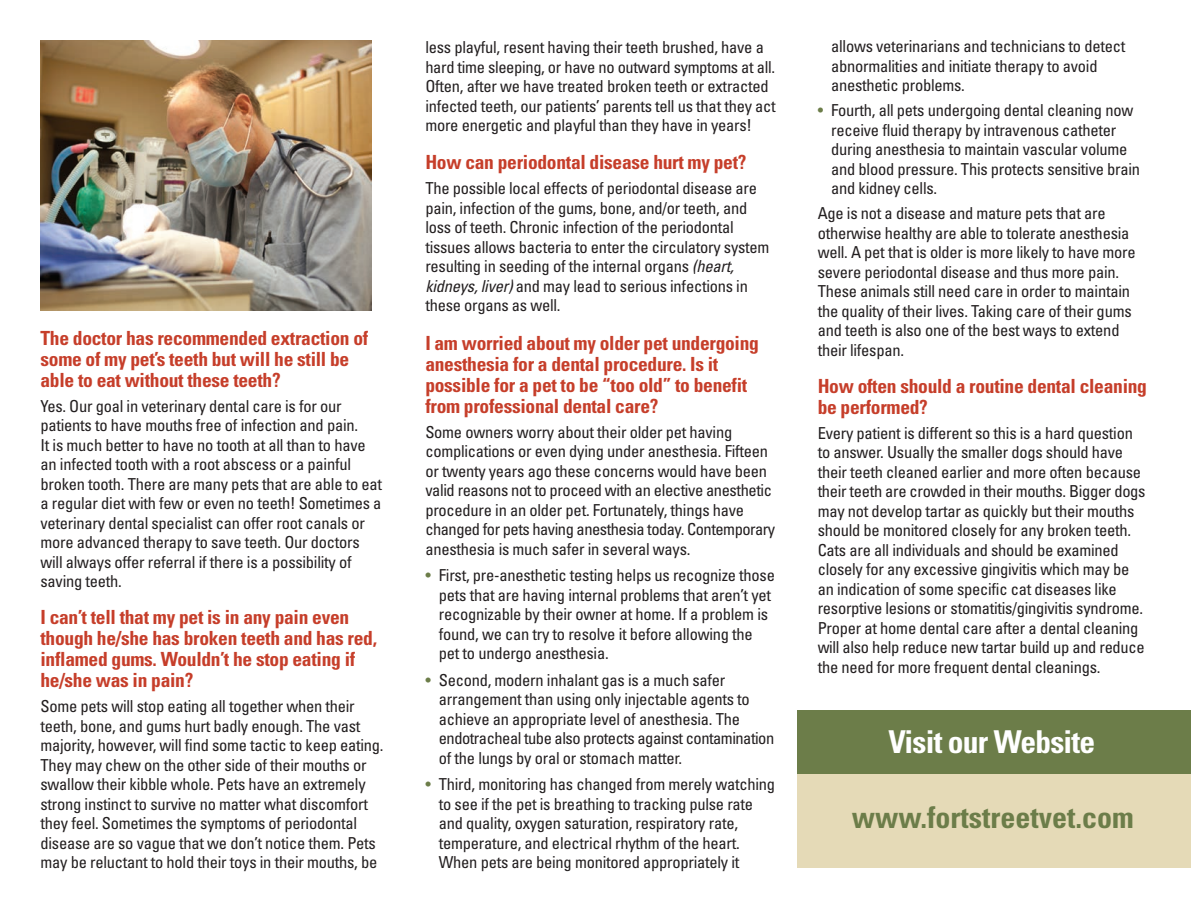
<style>
.page{position:relative;width:1191px;height:918px;background:#fff}
.page>*{position:absolute;margin:0;border:0;box-sizing:border-box;transform-origin:0 0}
.t1{font:700 condensed 31.5px "Univers";letter-spacing:-.025em;color:#fff}
.t2{font:700 condensed 30px "Univers";color:#6c7d49}
.t3{font:700 condensed 19.5px/21px "Univers";letter-spacing:-.015em;color:#c63e2a}
.t4{font:condensed 16.5px/19.5px "Univers";letter-spacing:-.015em;color:#231f20}
.s1{font-style:italic}
.s2{color:#6c7d49}
</style>
<div class="page">
<img style="left:40px;top:40px;width:331px;height:271px">
<div style="left:798px;top:772px;width:393px;height:96px;background:#e5dab7"></div>
<div style="left:798px;top:710px;width:393px;height:64px;background:#6c7d49"></div>
<p class="t3" style="left:40px;top:329px;width:329px">The doctor has recommended extraction of some of my pet’s teeth but will he still be able to eat without these teeth?</p>
<p class="t4" style="left:40px;top:397px;width:343px">Yes. Our goal in veterinary dental care is for our patients to have mouths free of infection and pain.<br>It is much better to have no tooth at all than to have an infected tooth with a root abscess or a painful broken tooth. There are many pets that are able to eat a regular diet with few or even no teeth! Sometimes a veterinary dental specialist can offer root canals or more advanced therapy to save teeth. Our doctors will always offer referral if there is a possibility of saving teeth.</p>
<p class="t3" style="left:40px;top:609px;width:338px">I can’t tell that my pet is in any pain even though he/she has broken teeth and has red, inflamed gums. Wouldn’t he stop eating if he/she was in pain?</p>
<p class="t4" style="left:40px;top:698px;width:344px">Some pets will stop eating all together when their teeth, bone, and gums hurt badly enough. The vast majority, however, will find some tactic to keep eating.<br>They may chew on the other side of their mouths or swallow their kibble whole. Pets have an extremely strong instinct to survive no matter what discomfort they feel. Sometimes the symptoms of periodontal disease are so vague that we don’t notice them. Pets may be reluctant to hold their toys in their mouths, be</p>
<p class="t4" style="left:425px;top:39px;width:352px">less playful, resent having their teeth brushed, have a hard time sleeping, or have no outward symptoms at all.<br>Often, after we have treated broken teeth or extracted infected teeth, our patients’ parents tell us that they act more energetic and playful than they have in years!</p>
<p class="t3" style="left:425px;top:154px;width:323px">How can periodontal disease hurt my pet?</p>
<p class="t4" style="left:425px;top:180px;width:346px">The possible local effects of periodontal disease are pain, infection of the gums, bone, and/or teeth, and loss of teeth. Chronic infection of the periodontal tissues allows bacteria to enter the circulatory system resulting in seeding of the internal organs <span class="s1">(heart, kidneys, liver)</span> and may lead to serious infections in these organs as well.</p>
<p class="t3" style="left:425px;top:334px;width:335px">I am worried about my older pet undergoing anesthesia for a dental procedure. Is it possible for a pet to be “too old” to benefit from professional dental care?</p>
<p class="t4" style="left:425px;top:423px;width:351px">Some owners worry about their older pet having complications or even dying under anesthesia. Fifteen or twenty years ago these concerns would have been valid reasons not to proceed with an elective anesthetic procedure in an older pet. Fortunately, things have changed for pets having anesthesia today. Contemporary anesthesia is much safer in several ways.</p>
<p class="t4" style="left:439px;top:567px;width:338px;text-indent:-14px"><span class="s2">•</span> First, pre-anesthetic testing helps us recognize those pets that are having internal problems that aren’t yet recognizable by their owner at home. If a problem is found, we can try to resolve it before allowing the pet to undergo anesthesia.</p>
<p class="t4" style="left:439px;top:671px;width:337px;text-indent:-14px"><span class="s2">•</span> Second, modern inhalant gas is a much safer arrangement than using only injectable agents to achieve an appropriate level of anesthesia. The endotracheal tube also protects against contamination of the lungs by oral or stomach matter.</p>
<p class="t4" style="left:439px;top:776px;width:338px;text-indent:-14px"><span class="s2">•</span> Third, monitoring has changed from merely watching to see if the pet is breathing to tracking pulse rate and quality, oxygen saturation, respiratory rate, temperature, and electrical rhythm of the heart.<br>When pets are being monitored appropriately it</p>
<p class="t4" style="left:831px;top:38px;width:296px">allows veterinarians and technicians to detect abnormalities and initiate therapy to avoid anesthetic problems.</p>
<p class="t4" style="left:831px;top:102px;width:310px;text-indent:-14px"><span class="s2">•</span> Fourth, all pets undergoing dental cleaning now receive fluid therapy by intravenous catheter during anesthesia to maintain vascular volume and blood pressure. This protects sensitive brain and kidney cells.</p>
<p class="t4" style="left:818px;top:205px;width:319px">Age is not a disease and mature pets that are otherwise healthy are able to tolerate anesthesia well. A pet that is older is more likely to have more severe periodontal disease and thus more pain.<br>These animals still need care in order to maintain the quality of their lives. Taking care of their gums and teeth is also one of the best ways to extend their lifespan.</p>
<p class="t3" style="left:818px;top:377px;width:331px">How often should a routine dental cleaning be performed?</p>
<p class="t4" style="left:818px;top:425px;width:329px">Every patient is different so this is a hard question to answer. Usually the smaller dogs should have their teeth cleaned earlier and more often because their teeth are crowded in their mouths. Bigger dogs may not develop tartar as quickly but their mouths should be monitored closely for any broken teeth.<br>Cats are all individuals and should be examined closely for any excessive gingivitis which may be an indication of some specific cat diseases like resorptive lesions or stomatitis/gingivitis syndrome.<br>Proper at home dental care after a dental cleaning will also help reduce new tartar build up and reduce the need for more frequent dental cleanings.</p>
<h1 class="t1" style="left:888px;top:730px;width:208px">Visit our Website</h1>
<h2 class="t2" style="left:852px;top:806px;width:283px">www.fortstreetvet.com</h2>
</div>
